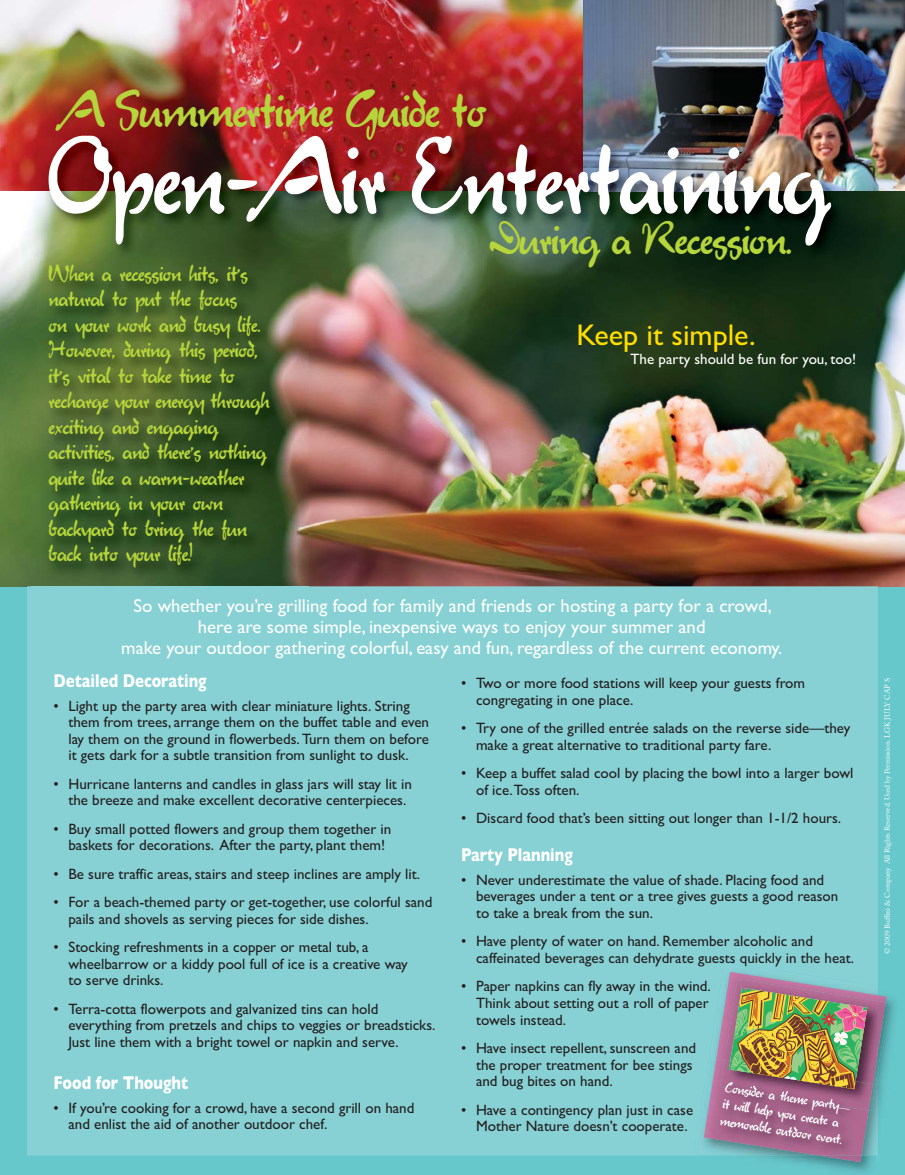
<style>
.page{position:relative;width:905px;height:1175px;background:#fff}
.page>*{position:absolute;margin:0;border:0;box-sizing:border-box;transform-origin:0 0}
.t1{font:78px "Juliet";letter-spacing:.01em;color:#fff;scale:.93 1}
.t2{font:37.5px "Juliet";color:#b6d43b}
.t3{font:33px "Juliet";color:#b6d43b}
.t4{font:30px "Gill Sans";color:#fd0}
.t5{font:18.75px/21px "Gill Sans";color:#fff;text-align:center}
.t6{font:700 18.75px "Gill Sans";color:#fff;scale:.8 1}
.t7{font:16.5px/25.5px "Juliet";color:#b6d43b}
.t8{font:15px/16.5px "Gill Sans";color:#231f20}
.t9{font:15px "Gill Sans";color:#fff}
.t10{font:10.65px/17px "Juliet";color:#fff}
.t11{font:7.5px "Adobe Caslon Pro";color:#fff}
.s1{font-size:31.65px}
.s2{font-family:"Adobe Garamond Pro";font-style:italic}
</style>
<div class="page">
<div style="left:0;top:586px;width:904px;height:588px;background:#67c8cc"></div>
<img style="left:713px;top:0;width:191px;height:126px">
<img style="left:0;top:0;width:584px;height:191px">
<img style="left:0;top:200px;width:904px;height:386px">
<img style="left:584px;top:0;width:129px;height:126px">
<div style="left:27px;top:586px;width:851px;height:569px;background:#87d1d4"></div>
<img style="left:878px;top:996px;width:17px;height:88px">
<div style="left:693px;top:962px;width:185px;height:124px;background:#87d1d4"></div>
<svg style="left:878px;top:995px;width:8px;height:7px"></svg>
<img style="left:716px;top:971px;width:162px;height:87px">
<img style="left:692px;top:1086px;width:16px;height:70px">
<img style="left:708px;top:1084px;width:176px;height:89px">
<img style="left:868px;top:1084px;width:10px;height:71px">
<img style="left:697px;top:1058px;width:27px;height:97px">
<img style="left:817px;top:1155px;width:44px;height:7px">
<img style="left:704px;top:1059px;width:164px;height:96px">
<img style="left:878px;top:1002px;width:10px;height:68px">
<img style="left:878px;top:1001px;width:7px;height:50px">
<img style="left:724px;top:979px;width:154px;height:105px">
<img style="left:868px;top:1084px;width:7px;height:27px">
<img style="left:720px;top:1060px;width:152px;height:50px">
<img style="left:725px;top:1082px;width:59px;height:17px">
<img style="left:729px;top:987px;width:138px;height:102px">
<img style="left:39px;top:126px;width:865px;height:66px">
<img style="left:309px;top:192px;width:595px;height:125px">
<img style="left:39px;top:192px;width:270px;height:65px">
<img style="left:55px;top:126px;width:50px;height:5px">
<img style="left:116px;top:126px;width:203px;height:5px">
<img style="left:346px;top:126px;width:93px;height:14px">
<img style="left:452px;top:126px;width:34px;height:1px">
<img style="left:31px;top:257px;width:278px;height:357px">
<h2 class="t2" style="left:55px;top:90px;width:432px">A Summertime Guide to</h2>
<h1 class="t1" style="left:49px;top:136px;width:842px">Open-Air Entertaining</h1>
<p class="t7" style="left:49px;top:263px;width:222px">When a recession hits, it’s natural to put the focus<br>on your work and busy life.<br>However, during this period, it’s vital to take time to recharge your energy through exciting and engaging activities, and there’s nothing quite like a warm-weather gathering in your own backyard to bring the fun back into your life!</p>
<h3 class="t3" style="left:489px;top:221px;width:304px">During a Recession<span class="s1">.</span></h3>
<h3 class="t4" style="left:576px;top:324px;width:181px">Keep it simple.</h3>
<p class="t9" style="left:630px;top:354px;width:227px">The party should be fun for you, too!</p>
<p class="t5" style="left:121px;top:597px;width:662px">So whether you’re grilling food for family and friends or hosting a party for a crowd, here are some simple, inexpensive ways to enjoy your summer and<br>make your outdoor gathering colorful, easy and fun, regardless of the current economy.</p>
<p class="t6" style="left:53px;top:674px;width:193px">Detailed Decorating</p>
<p class="t8" style="left:68px;top:699px;width:362px;text-indent:-15px">• Light up the party area with clear miniature lights. String them from trees, arrange them on the buffet table and even lay them on the ground in flowerbeds. Turn them on before it gets dark for a subtle transition from sunlight to dusk.</p>
<p class="t8" style="left:68px;top:777px;width:345px;text-indent:-15px">• Hurricane lanterns and candles in glass jars will stay lit in the breeze and make excellent decorative centerpieces.</p>
<p class="t8" style="left:53px;top:822px;width:339px;text-align:center">• Buy small potted flowers and group them together in baskets for decorations. After the party, plant them!</p>
<p class="t8" style="left:53px;top:867px;width:368px">• Be sure traffic areas, stairs and steep inclines are amply lit.</p>
<p class="t8" style="left:68px;top:895px;width:365px;text-indent:-15px">• For a beach-themed party or get-together, use colorful sand pails and shovels as serving pieces for side dishes.</p>
<p class="t8" style="left:68px;top:940px;width:341px;text-indent:-15px">• Stocking refreshments in a copper or metal tub, a wheelbarrow or a kiddy pool full of ice is a creative way to serve drinks.</p>
<p class="t8" style="left:68px;top:1002px;width:368px;text-indent:-15px">• Terra-cotta flowerpots and galvanized tins can hold everything from pretzels and chips to veggies or breadsticks.<br>Just line them with a bright towel or napkin and serve.</p>
<p class="t6" style="left:53px;top:1076px;width:170px">Food for Thought</p>
<p class="t8" style="left:68px;top:1101px;width:347px;text-indent:-15px">• If you’re cooking for a crowd, have a second grill on hand and enlist the aid of another outdoor chef.</p>
<p class="t8" style="left:476px;top:676px;width:330px;text-indent:-15px">• Two or more food stations will keep your guests from congregating in one place.</p>
<p class="t8" style="left:476px;top:721px;width:376px;text-indent:-15px">• Try one of the grilled entrée salads on the reverse side—they make a great alternative to traditional party fare.</p>
<p class="t8" style="left:476px;top:766px;width:379px;text-indent:-15px">• Keep a buffet salad cool by placing the bowl into a larger bowl of ice.Toss often.</p>
<p class="t8" style="left:461px;top:811px;width:381px">• Discard food that’s been sitting out longer than 1-1/2 hours.</p>
<p class="t6" style="left:461px;top:848px;width:141px">Party Planning</p>
<p class="t8" style="left:476px;top:873px;width:364px;text-indent:-15px">• Never underestimate the value of shade. Placing food and beverages under a tent or a tree gives guests a good reason to take a break from the sun.</p>
<p class="t8" style="left:476px;top:934px;width:379px;text-indent:-15px">• Have plenty of water on hand. Remember alcoholic and caffeinated beverages can dehydrate guests quickly in the heat.</p>
<p class="t8" style="left:476px;top:979px;width:236px;text-indent:-15px">• Paper napkins can fly away in the wind.<br>Think about setting out a roll of paper towels instead.</p>
<p class="t8" style="left:476px;top:1041px;width:221px;text-indent:-15px">• Have insect repellent, sunscreen and the proper treatment for bee stings and bug bites on hand.</p>
<p class="t8" style="left:476px;top:1102px;width:219px;text-indent:-15px">• Have a contingency plan just in case<br>Mother Nature doesn’t cooperate.</p>
<p class="t10" style="left:726px;top:1080px;width:127px;rotate:9deg">Consider a theme party<span class="s2">— </span>it will help you create a memorable outdoor event.</p>
<p class="t11" style="left:884px;top:953px;width:277px;rotate:-90deg">© 2009 Buffini &amp; Company All Rights Reserved. Used by Permission. LGK JULY CAP S</p>
</div>
